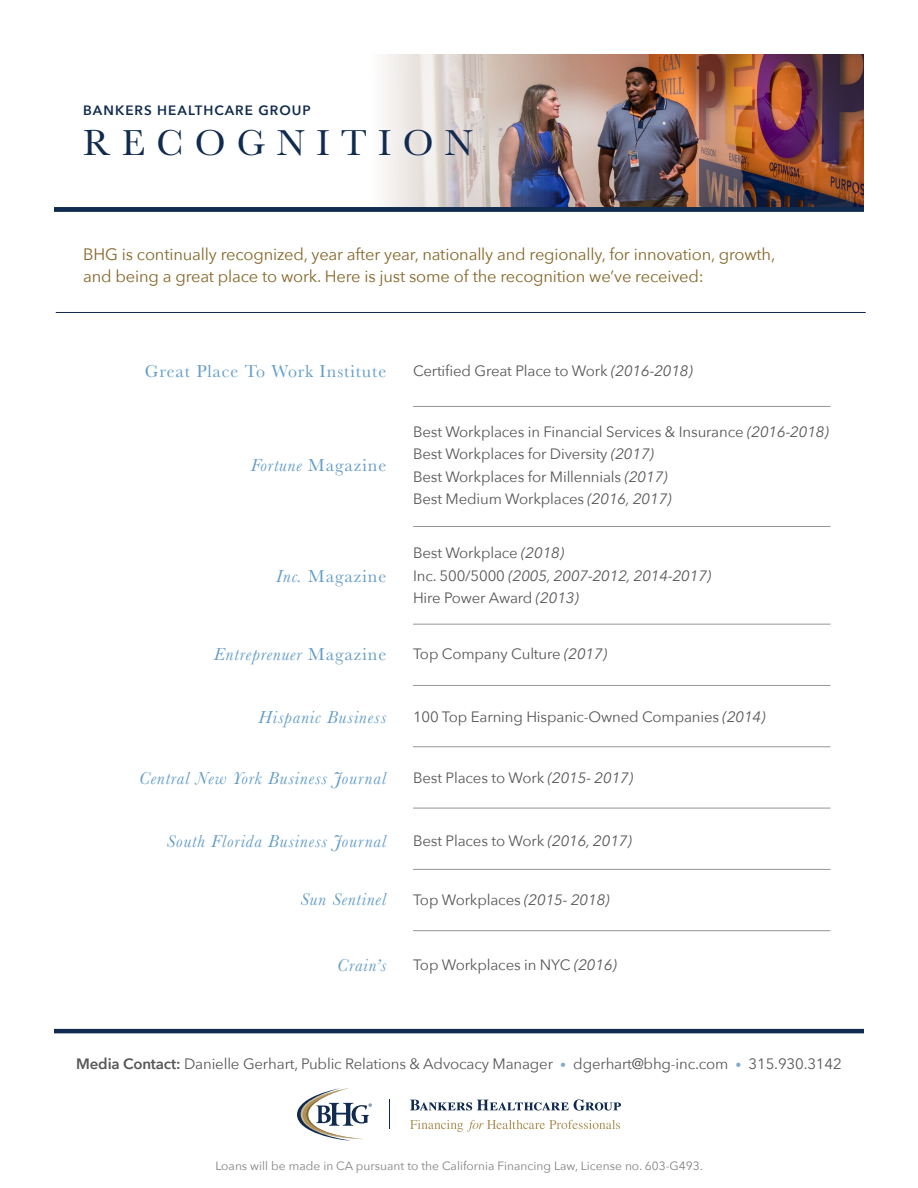
<style>
.page{position:relative;width:918px;height:1188px;background:#fff}
.page>*{position:absolute;margin:0;border:0;box-sizing:border-box;transform-origin:0 0}
.t1{font:37.5px "Baskerville";letter-spacing:.3em;color:#102b4f}
.t2{font:italic 18px "Baskerville";letter-spacing:.05em;color:#649dc8}
.t3{font:18px "Baskerville";letter-spacing:.05em;color:#649dc8}
.t4{font:16.5px/22.5px "Avenir Next";letter-spacing:-.01em;color:#856628}
.t5{font:15px "Avenir Next";letter-spacing:-.01em;color:#57585a}
.t6{font:italic 15px "Avenir Next";letter-spacing:-.01em;color:#57585a}
.t7{font:600 13.5px "Avenir Next";letter-spacing:.075em;color:#102b4f}
.t8{font:12px "Avenir Next";color:#808285}
.s1{font-style:italic}
.s2{font-style:normal}
.s3{font-weight:600}
.s4{font-size:12px;color:#80acd1}
</style>
<div class="page">
<img style="left:385px;top:54px;width:479px;height:153px">
<hr style="left:54px;top:1029px;width:810px;height:4px;background:#102b4f">
<svg style="left:297px;top:1088px;width:75px;height:53px"></svg>
<svg style="left:410px;top:1099px;width:211px;height:12px"></svg>
<svg style="left:410px;top:1120px;width:210px;height:12px"></svg>
<div style="left:54px;top:207px;width:810px;height:5px;background:#102b4f"></div>
<hr style="left:56px;top:312px;width:810px;height:1px;background:#102b4f">
<hr style="left:413px;top:406px;width:418px;height:1px;background:#939598">
<hr style="left:413px;top:526px;width:418px;height:1px;background:#939598">
<hr style="left:413px;top:624px;width:418px;height:1px;background:#939598">
<hr style="left:413px;top:685px;width:418px;height:1px;background:#939598">
<hr style="left:413px;top:746px;width:418px;height:1px;background:#939598">
<hr style="left:413px;top:808px;width:418px;height:1px;background:#939598">
<hr style="left:413px;top:869px;width:418px;height:1px;background:#939598">
<hr style="left:413px;top:930px;width:418px;height:1px;background:#939598">
<p class="t7" style="left:83px;top:99px;width:229px">BANKERS HEALTHCARE GROUP</p>
<p class="t1" style="left:83px;top:119px;width:391px">RECOGNITION</p>
<p class="t4" style="left:83px;top:242px;width:694px">BHG is continually recognized, year after year, nationally and regionally, for innovation, growth, and being a great place to work. Here is just some of the recognition we’ve received:</p>
<p class="t3" style="left:145px;top:360px;width:243px">Great Place To Work Institute</p>
<p class="t5" style="left:413px;top:358px;width:282px">Certified Great Place to Work <span class="s1">(2016-2018)</span></p>
<p class="t3" style="left:251px;top:453px;width:137px"><span class="s1">Fortune</span> Magazine</p>
<p class="t3" style="left:276px;top:564px;width:112px"><span class="s1">Inc.</span> Magazine</p>
<p class="t5" style="left:413px;top:419px;width:417px">Best Workplaces in Financial Services &amp; Insurance <span class="s1">(2016-2018)</span></p>
<p class="t5" style="left:413px;top:442px;width:243px">Best Workplaces for Diversity <span class="s1">(2017)</span></p>
<p class="t5" style="left:413px;top:464px;width:256px">Best Workplaces for Millennials <span class="s1">(2017)</span></p>
<p class="t5" style="left:413px;top:487px;width:260px">Best Medium Workplaces <span class="s1">(2016, 2017)</span></p>
<p class="t5" style="left:413px;top:541px;width:153px">Best Workplace <span class="s1">(2018)</span></p>
<p class="t6" style="left:413px;top:563px;width:300px"><span class="s2">Inc. 500/5000</span> (2005, 2007-2012, 2014-2017)</p>
<p class="t5" style="left:413px;top:586px;width:167px">Hire Power Award <span class="s1">(2013)</span></p>
<p class="t2" style="left:214px;top:642px;width:174px">Entreprenuer <span class="s2">Magazine</span></p>
<p class="t5" style="left:413px;top:641px;width:196px">Top Company Culture <span class="s1">(2017)</span></p>
<p class="t2" style="left:258px;top:705px;width:129px">Hispanic Business</p>
<p class="t5" style="left:413px;top:704px;width:354px">100 Top Earning Hispanic-Owned Companies <span class="s1">(2014)</span></p>
<p class="t2" style="left:139px;top:766px;width:249px">Central New York Business Journal</p>
<p class="t5" style="left:413px;top:765px;width:222px">Best Places to Work <span class="s1">(2015- 2017)</span></p>
<p class="t2" style="left:167px;top:829px;width:221px">South Florida Business Journal</p>
<p class="t5" style="left:413px;top:828px;width:220px">Best Places to Work <span class="s1">(2016, 2017)</span></p>
<p class="t2" style="left:300px;top:887px;width:87px">Sun Sentinel</p>
<p class="t5" style="left:413px;top:887px;width:198px">Top Workplaces <span class="s1">(2015- 2018)</span></p>
<p class="t2" style="left:337px;top:953px;width:50px">Crain’s</p>
<p class="t5" style="left:413px;top:952px;width:206px">Top Workplaces in NYC <span class="s1">(2016)</span></p>
<p class="t5" style="left:76px;top:1051px;width:767px"><span class="s3">Media Contact:</span> Danielle Gerhart, Public Relations &amp; Advocacy Manager <span class="s4">•</span> dgerhart@bhg-inc.com <span class="s4">•</span> 315.930.3142</p>
<p class="t8" style="left:215px;top:1155px;width:489px">Loans will be made in CA pursuant to the California Financing Law, License no. 603-G493.</p>
</div>
